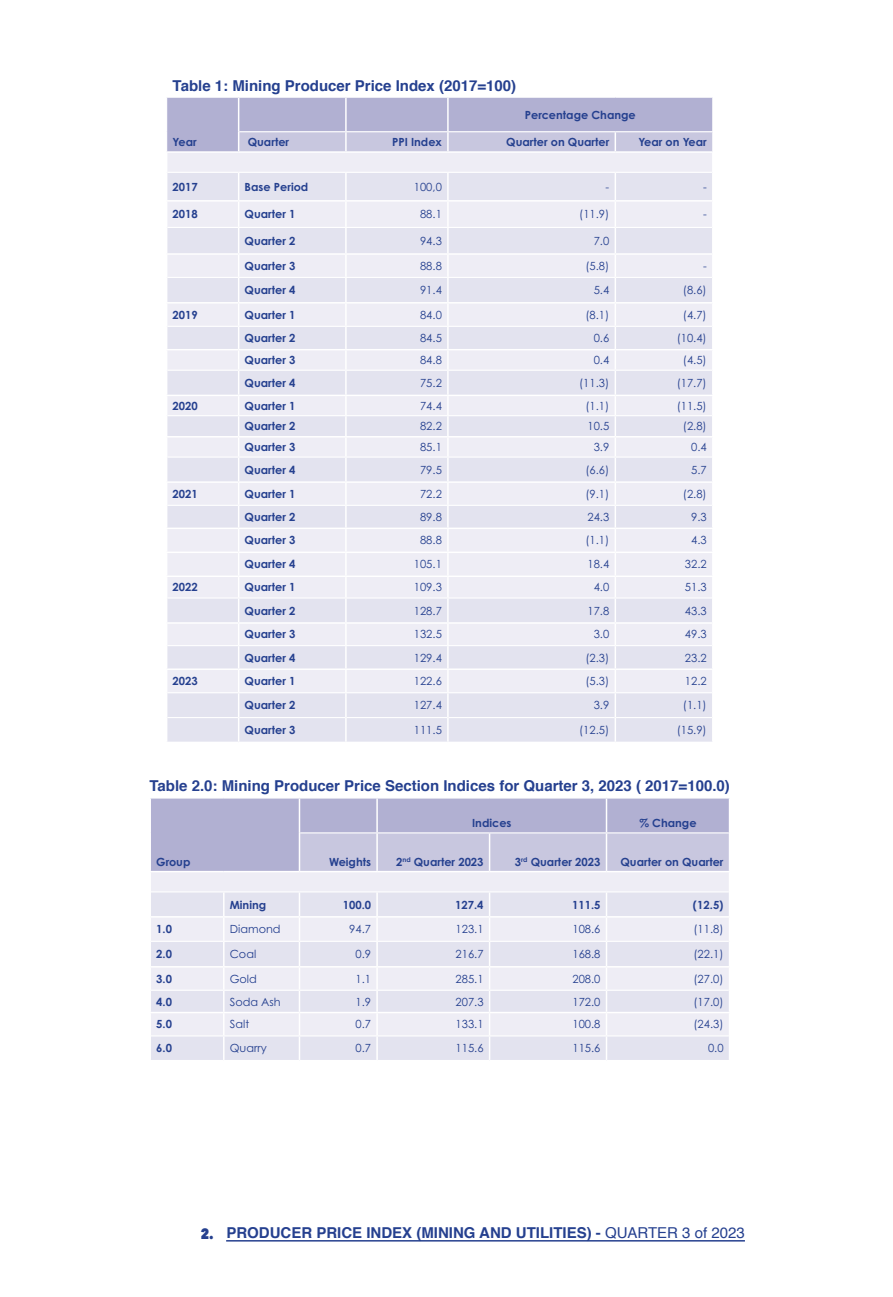
<style>
.page{position:relative;width:893px;height:1297px;background:#fff}
.page>*{position:absolute;margin:0;border:0;box-sizing:border-box;transform-origin:0 0}
.t1{font:700 15px "Helvetica";color:#25408f}
.t2{font:11.25px "Century Gothic Pro";color:#25408f}
.t3{font:700 11.25px "Century Gothic Pro";color:#25408f}
.s1{font-family:"Avenir Next Condensed";font-weight:800}
.s2{font-weight:400}
</style>
<div class="page">
<hr style="left:226px;top:1240px;width:519px;height:1px;background:#25408f">
<svg style="left:167px;top:97px;width:546px;height:645px;background:#e6e5f0"></svg>
<hr style="left:712px;top:693px;width:2px;height:24px;background:#fff">
<hr style="left:712px;top:717px;width:2px;height:25px;background:#fff">
<svg style="left:150px;top:798px;width:580px;height:262px;background:#dddceb"></svg>
<h1 class="t1" style="left:173px;top:74px;width:345px">Table 1: Mining Producer Price Index (2017=100)</h1>
<p class="t3" style="left:525px;top:107px;width:112px">Percentage Change</p>
<p class="t3" style="left:173px;top:135px;width:26px">Year</p>
<p class="t3" style="left:248px;top:135px;width:43px">Quarter</p>
<p class="t3" style="left:392px;top:135px;width:51px">PPI Index</p>
<p class="t3" style="left:506px;top:135px;width:105px">Quarter on Quarter</p>
<p class="t3" style="left:638px;top:135px;width:70px">Year on Year</p>
<p class="t3" style="left:173px;top:180px;width:27px">2017</p>
<p class="t3" style="left:245px;top:180px;width:65px">Base Period</p>
<p class="t2" style="left:414px;top:180px;width:30px">100,0</p>
<p class="t2" style="left:606px;top:180px;width:5px">-</p>
<p class="t2" style="left:703px;top:180px;width:5px">-</p>
<p class="t3" style="left:173px;top:207px;width:27px">2018</p>
<p class="t3" style="left:245px;top:207px;width:52px">Quarter 1</p>
<p class="t2" style="left:420px;top:207px;width:23px">88.1</p>
<p class="t2" style="left:579px;top:207px;width:32px">(11.9)</p>
<p class="t2" style="left:703px;top:207px;width:5px">-</p>
<p class="t3" style="left:245px;top:234px;width:52px">Quarter 2</p>
<p class="t2" style="left:420px;top:234px;width:23px">94.3</p>
<p class="t2" style="left:594px;top:234px;width:17px">7.0</p>
<p class="t3" style="left:245px;top:259px;width:52px">Quarter 3</p>
<p class="t2" style="left:420px;top:259px;width:23px">88.8</p>
<p class="t2" style="left:585px;top:259px;width:25px">(5.8)</p>
<p class="t2" style="left:703px;top:259px;width:5px">-</p>
<p class="t3" style="left:245px;top:283px;width:52px">Quarter 4</p>
<p class="t2" style="left:420px;top:283px;width:23px">91.4</p>
<p class="t2" style="left:594px;top:283px;width:17px">5.4</p>
<p class="t2" style="left:683px;top:283px;width:25px">(8.6)</p>
<p class="t3" style="left:173px;top:308px;width:27px">2019</p>
<p class="t3" style="left:245px;top:308px;width:52px">Quarter 1</p>
<p class="t2" style="left:420px;top:308px;width:23px">84.0</p>
<p class="t2" style="left:585px;top:308px;width:25px">(8.1)</p>
<p class="t2" style="left:683px;top:308px;width:25px">(4.7)</p>
<p class="t3" style="left:245px;top:331px;width:52px">Quarter 2</p>
<p class="t2" style="left:420px;top:331px;width:23px">84.5</p>
<p class="t2" style="left:594px;top:331px;width:17px">0.6</p>
<p class="t2" style="left:677px;top:331px;width:32px">(10.4)</p>
<p class="t3" style="left:245px;top:353px;width:52px">Quarter 3</p>
<p class="t2" style="left:420px;top:353px;width:23px">84.8</p>
<p class="t2" style="left:594px;top:353px;width:17px">0.4</p>
<p class="t2" style="left:683px;top:353px;width:25px">(4.5)</p>
<p class="t3" style="left:245px;top:376px;width:52px">Quarter 4</p>
<p class="t2" style="left:420px;top:376px;width:23px">75.2</p>
<p class="t2" style="left:579px;top:376px;width:32px">(11.3)</p>
<p class="t2" style="left:677px;top:376px;width:32px">(17.7)</p>
<p class="t3" style="left:173px;top:399px;width:27px">2020</p>
<p class="t3" style="left:245px;top:399px;width:52px">Quarter 1</p>
<p class="t2" style="left:420px;top:399px;width:23px">74.4</p>
<p class="t2" style="left:585px;top:399px;width:25px">(1.1)</p>
<p class="t2" style="left:677px;top:399px;width:32px">(11.5)</p>
<p class="t3" style="left:245px;top:419px;width:52px">Quarter 2</p>
<p class="t2" style="left:420px;top:419px;width:23px">82.2</p>
<p class="t2" style="left:587px;top:419px;width:23px">10.5</p>
<p class="t2" style="left:683px;top:419px;width:25px">(2.8)</p>
<p class="t3" style="left:245px;top:440px;width:52px">Quarter 3</p>
<p class="t2" style="left:420px;top:440px;width:23px">85.1</p>
<p class="t2" style="left:594px;top:440px;width:17px">3.9</p>
<p class="t2" style="left:691px;top:440px;width:17px">0.4</p>
<p class="t3" style="left:245px;top:463px;width:52px">Quarter 4</p>
<p class="t2" style="left:420px;top:463px;width:23px">79.5</p>
<p class="t2" style="left:585px;top:463px;width:25px">(6.6)</p>
<p class="t2" style="left:691px;top:463px;width:17px">5.7</p>
<p class="t3" style="left:173px;top:487px;width:27px">2021</p>
<p class="t3" style="left:245px;top:487px;width:52px">Quarter 1</p>
<p class="t2" style="left:420px;top:487px;width:23px">72.2</p>
<p class="t2" style="left:585px;top:487px;width:25px">(9.1)</p>
<p class="t2" style="left:683px;top:487px;width:25px">(2.8)</p>
<p class="t3" style="left:245px;top:510px;width:52px">Quarter 2</p>
<p class="t2" style="left:420px;top:510px;width:23px">89.8</p>
<p class="t2" style="left:587px;top:510px;width:23px">24.3</p>
<p class="t2" style="left:691px;top:510px;width:17px">9.3</p>
<p class="t3" style="left:245px;top:533px;width:52px">Quarter 3</p>
<p class="t2" style="left:420px;top:533px;width:23px">88.8</p>
<p class="t2" style="left:585px;top:533px;width:25px">(1.1)</p>
<p class="t2" style="left:691px;top:533px;width:17px">4.3</p>
<p class="t3" style="left:245px;top:557px;width:52px">Quarter 4</p>
<p class="t2" style="left:414px;top:557px;width:30px">105.1</p>
<p class="t2" style="left:587px;top:557px;width:23px">18.4</p>
<p class="t2" style="left:685px;top:557px;width:23px">32.2</p>
<p class="t3" style="left:173px;top:580px;width:27px">2022</p>
<p class="t3" style="left:245px;top:580px;width:52px">Quarter 1</p>
<p class="t2" style="left:414px;top:580px;width:30px">109.3</p>
<p class="t2" style="left:594px;top:580px;width:17px">4.0</p>
<p class="t2" style="left:685px;top:580px;width:23px">51.3</p>
<p class="t3" style="left:245px;top:603px;width:52px">Quarter 2</p>
<p class="t2" style="left:414px;top:604px;width:30px">128.7</p>
<p class="t2" style="left:587px;top:604px;width:23px">17.8</p>
<p class="t2" style="left:685px;top:604px;width:23px">43.3</p>
<p class="t3" style="left:245px;top:627px;width:52px">Quarter 3</p>
<p class="t2" style="left:414px;top:627px;width:30px">132.5</p>
<p class="t2" style="left:594px;top:627px;width:17px">3.0</p>
<p class="t2" style="left:685px;top:627px;width:23px">49.3</p>
<p class="t3" style="left:245px;top:650px;width:52px">Quarter 4</p>
<p class="t2" style="left:414px;top:651px;width:30px">129.4</p>
<p class="t2" style="left:585px;top:651px;width:25px">(2.3)</p>
<p class="t2" style="left:685px;top:651px;width:23px">23.2</p>
<p class="t3" style="left:173px;top:674px;width:27px">2023</p>
<p class="t3" style="left:245px;top:674px;width:52px">Quarter 1</p>
<p class="t2" style="left:414px;top:674px;width:30px">122.6</p>
<p class="t2" style="left:585px;top:674px;width:25px">(5.3)</p>
<p class="t2" style="left:685px;top:674px;width:23px">12.2</p>
<p class="t3" style="left:245px;top:698px;width:52px">Quarter 2</p>
<p class="t2" style="left:414px;top:698px;width:30px">127.4</p>
<p class="t2" style="left:594px;top:698px;width:17px">3.9</p>
<p class="t2" style="left:683px;top:698px;width:25px">(1.1)</p>
<p class="t3" style="left:245px;top:723px;width:52px">Quarter 3</p>
<p class="t2" style="left:414px;top:723px;width:30px">111.5</p>
<p class="t2" style="left:579px;top:723px;width:32px">(12.5)</p>
<p class="t2" style="left:677px;top:723px;width:32px">(15.9)</p>
<h1 class="t1" style="left:149px;top:774px;width:582px">Table 2.0: Mining Producer Price Section Indices for Quarter 3, 2023 ( 2017=100.0)</h1>
<p class="t3" style="left:156px;top:854px;width:36px">Group</p>
<p class="t3" style="left:472px;top:816px;width:41px">Indices</p>
<p class="t3" style="left:639px;top:816px;width:59px">% Change</p>
<p class="t3" style="left:329px;top:854px;width:43px">Weights</p>
<p class="t3" style="left:396px;top:854px;width:89px">2<sup>nd</sup> Quarter 2023</p>
<p class="t3" style="left:515px;top:854px;width:87px">3<sup>rd</sup> Quarter 2023</p>
<p class="t3" style="left:620px;top:854px;width:105px">Quarter on Quarter</p>
<p class="t3" style="left:230px;top:897px;width:38px">Mining</p>
<p class="t3" style="left:343px;top:897px;width:30px">100.0</p>
<p class="t3" style="left:455px;top:897px;width:30px">127.4</p>
<p class="t3" style="left:572px;top:897px;width:30px">111.5</p>
<p class="t3" style="left:693px;top:897px;width:32px">(12.5)</p>
<p class="t3" style="left:156px;top:922px;width:17px">1.0</p>
<p class="t2" style="left:230px;top:922px;width:52px">Diamond</p>
<p class="t2" style="left:349px;top:922px;width:23px">94.7</p>
<p class="t2" style="left:456px;top:922px;width:30px">123.1</p>
<p class="t2" style="left:572px;top:922px;width:30px">108.6</p>
<p class="t2" style="left:693px;top:922px;width:32px">(11.8)</p>
<p class="t3" style="left:156px;top:947px;width:17px">2.0</p>
<p class="t2" style="left:230px;top:947px;width:28px">Coal</p>
<p class="t2" style="left:356px;top:947px;width:17px">0.9</p>
<p class="t2" style="left:456px;top:947px;width:30px">216.7</p>
<p class="t2" style="left:572px;top:947px;width:30px">168.8</p>
<p class="t2" style="left:693px;top:947px;width:32px">(22.1)</p>
<p class="t3" style="left:156px;top:971px;width:17px">3.0</p>
<p class="t2" style="left:230px;top:972px;width:29px">Gold</p>
<p class="t2" style="left:356px;top:972px;width:17px">1.1</p>
<p class="t2" style="left:456px;top:972px;width:30px">285.1</p>
<p class="t2" style="left:572px;top:972px;width:30px">208.0</p>
<p class="t2" style="left:693px;top:972px;width:32px">(27.0)</p>
<p class="t3" style="left:156px;top:994px;width:17px">4.0</p>
<p class="t2" style="left:230px;top:995px;width:53px">Soda Ash</p>
<p class="t2" style="left:356px;top:995px;width:17px">1.9</p>
<p class="t2" style="left:456px;top:995px;width:30px">207.3</p>
<p class="t2" style="left:572px;top:995px;width:30px">172.0</p>
<p class="t2" style="left:693px;top:995px;width:32px">(17.0)</p>
<p class="t3" style="left:156px;top:1017px;width:17px">5.0</p>
<p class="t2" style="left:230px;top:1017px;width:21px">Salt</p>
<p class="t2" style="left:356px;top:1017px;width:17px">0.7</p>
<p class="t2" style="left:456px;top:1017px;width:30px">133.1</p>
<p class="t2" style="left:572px;top:1017px;width:30px">100.8</p>
<p class="t2" style="left:693px;top:1017px;width:32px">(24.3)</p>
<p class="t3" style="left:156px;top:1041px;width:17px">6.0</p>
<p class="t2" style="left:230px;top:1041px;width:39px">Quarry</p>
<p class="t2" style="left:356px;top:1041px;width:17px">0.7</p>
<p class="t2" style="left:456px;top:1041px;width:30px">115.6</p>
<p class="t2" style="left:572px;top:1041px;width:30px">115.6</p>
<p class="t2" style="left:708px;top:1041px;width:17px">0.0</p>
<h1 class="t1" style="left:201px;top:1220px;width:545px"><span class="s1">2.</span> PRODUCER PRICE INDEX (MINING AND UTILITIES) - <span class="s2">QUARTER 3 of 2023</span></h1>
</div>
